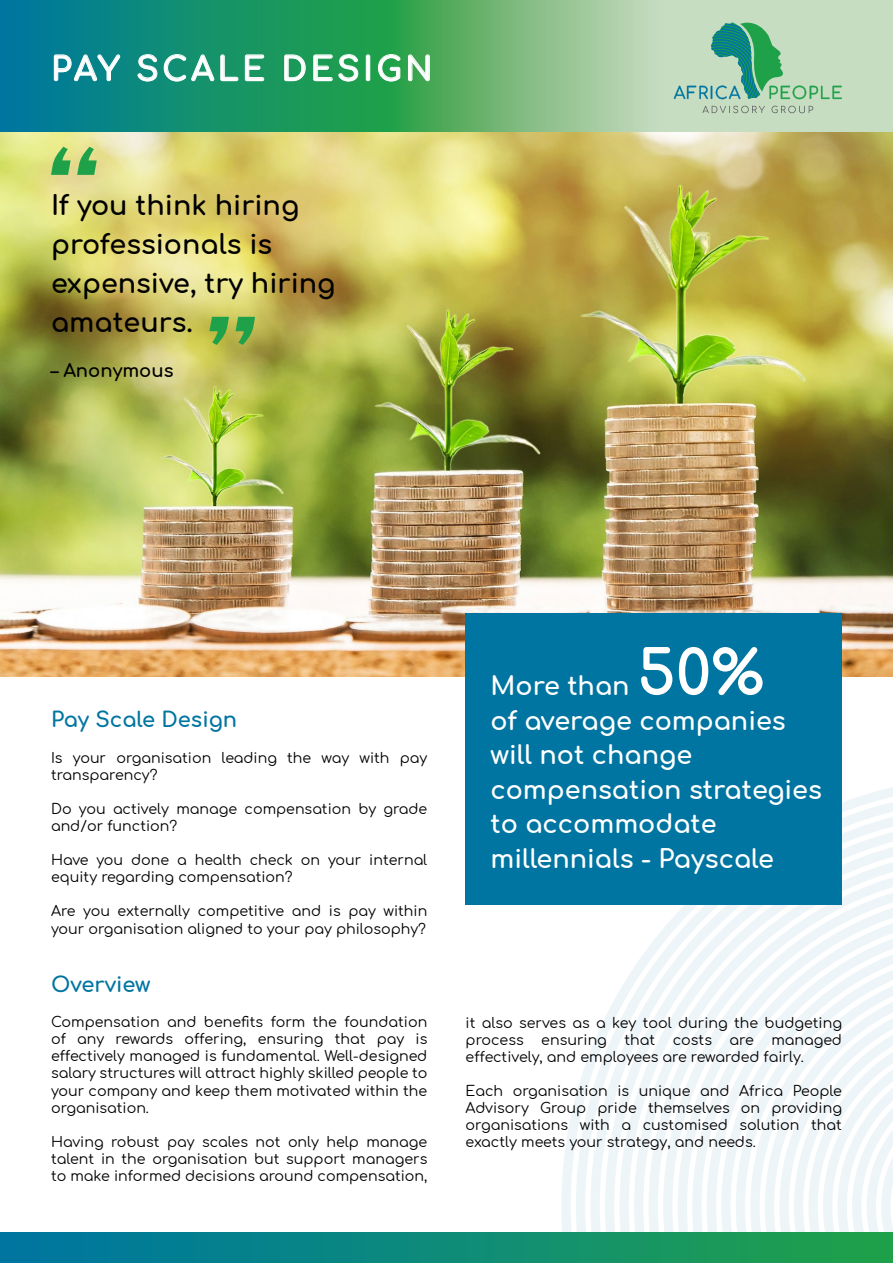
<style>
.page{position:relative;width:893px;height:1263px;background:#fff}
.page>*{position:absolute;margin:0;border:0;box-sizing:border-box;transform-origin:0 0}
.t1{font:700 61.5px "Comfortaa";color:#fff}
.t2{font:700 33px "Comfortaa";letter-spacing:.1em;color:#fff}
.t3{font:700 27px/39px "Comfortaa";color:#000}
.t4{font:700 25.5px/34.5px "Comfortaa";color:#fff}
.t5{font:700 21px "Comfortaa";color:#0075a1}
.t6{font:700 18px "Comfortaa";color:#000}
.t7{font:14.25px/17.1px "Comfortaa";color:#000}
</style>
<div class="page">
<svg style="left:0;top:0;width:893px;height:132px"></svg>
<svg style="left:674px;top:17px;width:168px;height:96px"></svg>
<svg style="left:561px;top:787px;width:332px;height:446px;fill:#eef5f8"></svg>
<svg style="left:53px;top:54px;width:67px;height:28px"></svg>
<svg style="left:137px;top:54px;width:128px;height:28px"></svg>
<svg style="left:284px;top:54px;width:22px;height:28px"></svg>
<svg style="left:313px;top:54px;width:45px;height:28px"></svg>
<svg style="left:365px;top:54px;width:6px;height:28px"></svg>
<svg style="left:378px;top:54px;width:23px;height:28px"></svg>
<svg style="left:408px;top:54px;width:22px;height:28px"></svg>
<div style="left:0;top:1233px;width:893px;height:30px;background:linear-gradient(to right,#0075a4,#21a24a)"></div>
<img style="left:0;top:132px;width:893px;height:544px">
<div style="left:466px;top:613px;width:376px;height:291px;background:#0075a1"></div>
<svg style="left:209px;top:317px;width:46px;height:28px"></svg>
<svg style="left:51px;top:147px;width:46px;height:28px"></svg>
<h2 class="t2" style="left:51px;top:38px;width:383px">PAY SCALE DESIGN</h2>
<h3 class="t3" style="left:51px;top:182px;width:286px">If you think hiring professionals is expensive, try hiring amateurs.</h3>
<p class="t6" style="left:51px;top:354px;width:124px">– Anonymous</p>
<h3 class="t5" style="left:51px;top:700px;width:188px">Pay Scale Design</h3>
<p class="t7" style="left:51px;top:747px;width:378px">Is your organisation leading the way with pay transparency?</p>
<p class="t7" style="left:51px;top:798px;width:378px">Do you actively manage compensation by grade and/or function?</p>
<p class="t7" style="left:51px;top:849px;width:378px">Have you done a health check on your internal equity regarding compensation?</p>
<p class="t7" style="left:51px;top:900px;width:378px;line-height:18px">Are you externally competitive and is pay within your organisation aligned to your pay philosophy?</p>
<h3 class="t5" style="left:51px;top:965px;width:101px">Overview</h3>
<p class="t7" style="left:51px;top:1011px;width:378px;text-align:justify">Compensation and benefits form the foundation of any rewards offering, ensuring that pay is effectively managed is fundamental. Well-designed salary structures will attract highly skilled people to your company and keep them motivated within the organisation.</p>
<p class="t7" style="left:51px;top:1131px;width:378px;text-align:justify">Having robust pay scales not only help manage talent in the organisation but support managers to make informed decisions around compensation,</p>
<h1 class="t1" style="left:637px;top:616px;width:129px">50%</h1>
<h3 class="t4" style="left:490px;top:699px;width:333px">of average companies will not change compensation strategies to accommodate millennials - Payscale</h3>
<h3 class="t4" style="left:490px;top:665px;width:141px">More than</h3>
<p class="t7" style="left:466px;top:1012px;width:378px;text-align:justify">it also serves as a key tool during the budgeting process ensuring that costs are managed effectively, and employees are rewarded fairly.</p>
<p class="t7" style="left:466px;top:1080px;width:378px;text-align:justify">Each organisation is unique and Africa People Advisory Group pride themselves on providing organisations with a customised solution that exactly meets your strategy, and needs.</p>
</div>
